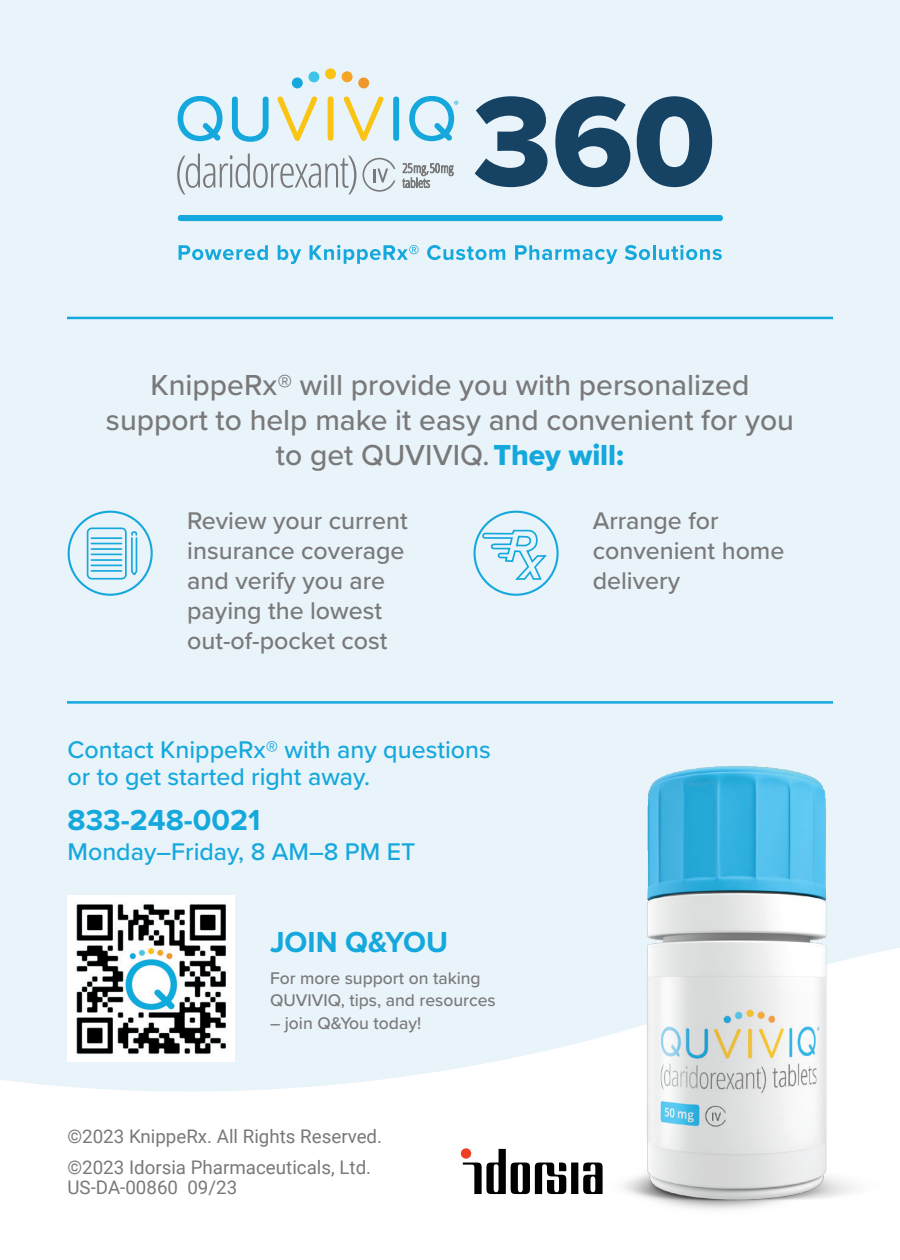
<style>
.page{position:relative;width:900px;height:1260px;background:#e9f3fa}
.page>*{position:absolute;margin:0;border:0;box-sizing:border-box;transform-origin:0 0}
.t1{font:131.75px "Proxima Nova Extrabld";color:#164364}
.t2{font:500 30px/35px "Proxima Nova";color:#797979;text-align:center}
.t3{font:700 30px "Proxima Nova";color:#14a8dd}
.t4{font:500 25px/30px "Proxima Nova";color:#797979}
.t5{font:500 25px/27.5px "Proxima Nova";color:#14a8dd}
.t6{font:18.75px/20px "Roboto";color:#797979}
.t7{font:500 17.5px/22.5px "Proxima Nova";color:#797979}
.t8{font:12px "Myriad Pro";color:#14a8dd}
.s1{font-family:"Proxima Nova Extrabld";font-weight:400;color:#14a8dd}
</style>
<div class="page">
<svg style="left:0;top:1052px;width:900px;height:208px;background:#fcfdfe"></svg>
<div style="left:461px;top:1148px;width:10px;height:11px;background:#ef3e22;border-radius:50%"></div>
<svg style="left:463px;top:1149px;width:79px;height:45px;background:#928f8e"></svg>
<img style="left:67px;top:895px;width:168px;height:167px">
<div style="left:308px;top:71px;width:11px;height:11px;background:#3fc5e8;border-radius:50%"></div>
<div style="left:325px;top:68px;width:11px;height:11px;background:#fac415;border-radius:50%"></div>
<svg style="left:328px;top:96px;width:6px;height:45px"></svg>
<svg style="left:178px;top:96px;width:45px;height:45px"></svg>
<svg style="left:232px;top:97px;width:37px;height:45px"></svg>
<svg style="left:277px;top:97px;width:40px;height:44px"></svg>
<svg style="left:344px;top:97px;width:40px;height:44px"></svg>
<svg style="left:393px;top:97px;width:6px;height:44px"></svg>
<svg style="left:409px;top:96px;width:45px;height:45px"></svg>
<div style="left:292px;top:77px;width:11px;height:11px;background:#14a8dd;border-radius:50%"></div>
<div style="left:342px;top:71px;width:11px;height:11px;background:#f5a425;border-radius:50%"></div>
<svg style="left:402px;top:163px;width:52px;height:25px"></svg>
<svg style="left:177px;top:154px;width:179px;height:40px"></svg>
<svg style="left:363px;top:158px;width:32px;height:34px"></svg>
<div style="left:358px;top:77px;width:11px;height:11px;background:#ef962f;border-radius:50%"></div>
<div style="left:178px;top:215px;width:545px;height:6px;background:#14a8dd"></div>
<svg style="left:179px;top:245px;width:89px;height:15px"></svg>
<svg style="left:278px;top:245px;width:23px;height:19px"></svg>
<svg style="left:310px;top:245px;width:109px;height:19px"></svg>
<svg style="left:427px;top:245px;width:78px;height:15px"></svg>
<svg style="left:515px;top:245px;width:102px;height:19px"></svg>
<svg style="left:625px;top:245px;width:25px;height:15px"></svg>
<hr style="left:653px;top:245px;width:3px;height:15px;background:#14a8dd">
<svg style="left:659px;top:245px;width:63px;height:15px"></svg>
<hr style="left:67px;top:317px;width:766px;height:2px;background:#14a8dd">
<div style="left:68px;top:511px;width:85px;height:85px;border:2px solid #14a8dd;border-radius:50%"></div>
<svg style="left:87px;top:527px;width:51px;height:53px"></svg>
<div style="left:474px;top:511px;width:85px;height:85px;border:2px solid #14a8dd;border-radius:50%"></div>
<svg style="left:481px;top:529px;width:68px;height:67px"></svg>
<hr style="left:67px;top:701px;width:766px;height:3px;background:#14a8dd">
<img style="left:542px;top:766px;width:358px;height:487px">
<p class="t8" style="left:454px;top:97px;width:7px">®</p>
<p class="t1" style="left:473px;top:43px;width:245px">360</p>
<p class="t2" style="left:106px;top:366px;width:690px">KnippeRx® will provide you with personalized support to help make it easy and convenient for you to get QUVIVIQ.<span class="s1">They will:</span></p>
<p class="t4" style="left:187px;top:505px;width:222px">Review your current insurance coverage and verify you are paying the lowest out-of-pocket cost</p>
<p class="t4" style="left:593px;top:505px;width:193px">Arrange for convenient home delivery</p>
<p class="t5" style="left:68px;top:735px;width:425px">Contact KnippeRx® with any questions or to get started right away.</p>
<p class="t3" style="left:68px;top:803px;width:195px">833-248-0021</p>
<p class="t5" style="left:68px;top:837px;width:350px">Monday–Friday, 8 AM–8 PM ET</p>
<p class="t3" style="left:270px;top:925px;width:180px">JOIN Q&amp;YOU</p>
<p class="t7" style="left:270px;top:966px;width:227px">For more support on taking<br>QUVIVIQ, tips, and resources</p>
<p class="t7" style="left:270px;top:1011px;width:153px">– join Q&amp;You today!</p>
<p class="t6" style="left:68px;top:1125px;width:316px">©2023 KnippeRx. All Rights Reserved.</p>
<p class="t6" style="left:68px;top:1156px;width:305px">©2023 Idorsia Pharmaceuticals, Ltd.<br>US-DA-00860 09/23</p>
</div>
